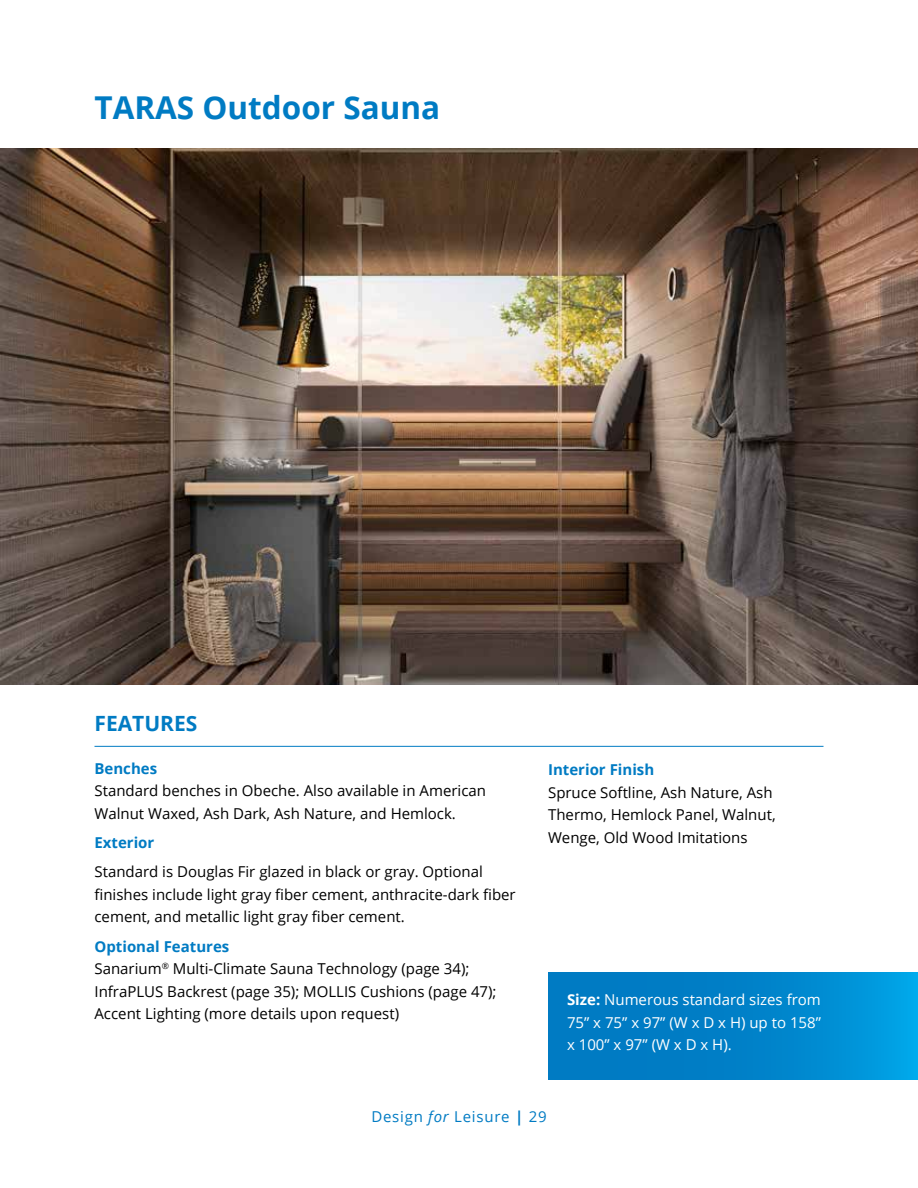
<style>
.page{position:relative;width:918px;height:1188px;background:#fff}
.page>*{position:absolute;margin:0;border:0;box-sizing:border-box;transform-origin:0 0}
.t1{font:700 31.5px "Open Sans";color:#007bc3}
.t2{font:700 21px "Open Sans";color:#007bc3}
.t3{font:15px/22.5px "Open Sans";color:#000}
.t4{font:15px/22.5px "Open Sans";color:#fff;text-align:justify}
.t5{font:700 15px "Open Sans";color:#007bc3}
.t6{font:15px "Open Sans";letter-spacing:.05em;color:#007bc3}
.s1{font-weight:700;color:#007bc3}
.s2{font-weight:700}
.s3{font-style:italic}
</style>
<div class="page">
<img style="left:0;top:148px;width:918px;height:537px">
<hr style="left:94px;top:746px;width:730px;height:1px;background:#007bc3">
<div style="left:548px;top:972px;width:370px;height:108px;background:linear-gradient(to right,#0071bb,#009bde)"></div>
<h1 class="t1" style="left:94px;top:85px;width:347px">TARAS Outdoor Sauna</h1>
<h2 class="t2" style="left:94px;top:709px;width:105px">FEATURES</h2>
<p class="t5" style="left:94px;top:758px;width:64px">Benches</p>
<p class="t3" style="left:94px;top:779px;width:393px">Standard benches in Obeche. Also available in American<br>Walnut Waxed, Ash Dark, Ash Nature, and Hemlock.</p>
<p class="t5" style="left:94px;top:832px;width:61px">Exterior</p>
<p class="t3" style="left:94px;top:860px;width:423px">Standard is Douglas Fir glazed in black or gray. Optional finishes include light gray fiber cement, anthracite-dark fiber cement, and metallic light gray fiber cement.</p>
<p class="t3" style="left:94px;top:935px;width:404px"><span class="s1">Optional Features<br></span>Sanarium<sup>®</sup> Multi-Climate Sauna Technology (page 34); InfraPLUS Backrest (page 35); MOLLIS Cushions (page 47); Accent Lighting (more details upon request)</p>
<p class="t5" style="left:548px;top:759px;width:108px">Interior Finish</p>
<p class="t3" style="left:548px;top:781px;width:229px">Spruce Softline, Ash Nature, Ash<br>Thermo, Hemlock Panel, Walnut,<br>Wenge, Old Wood Imitations</p>
<p class="t4" style="left:567px;top:988px;width:255px"><span class="s2">Size:</span> Numerous standard sizes from 75” x 75” x 97” (W x D x H) up to 158” x 100” x 97” (W x D x H).</p>
<p class="t6" style="left:371px;top:1107px;width:177px">Design <span class="s3">for</span> Leisure <span class="s2">|</span> 29</p>
</div>
